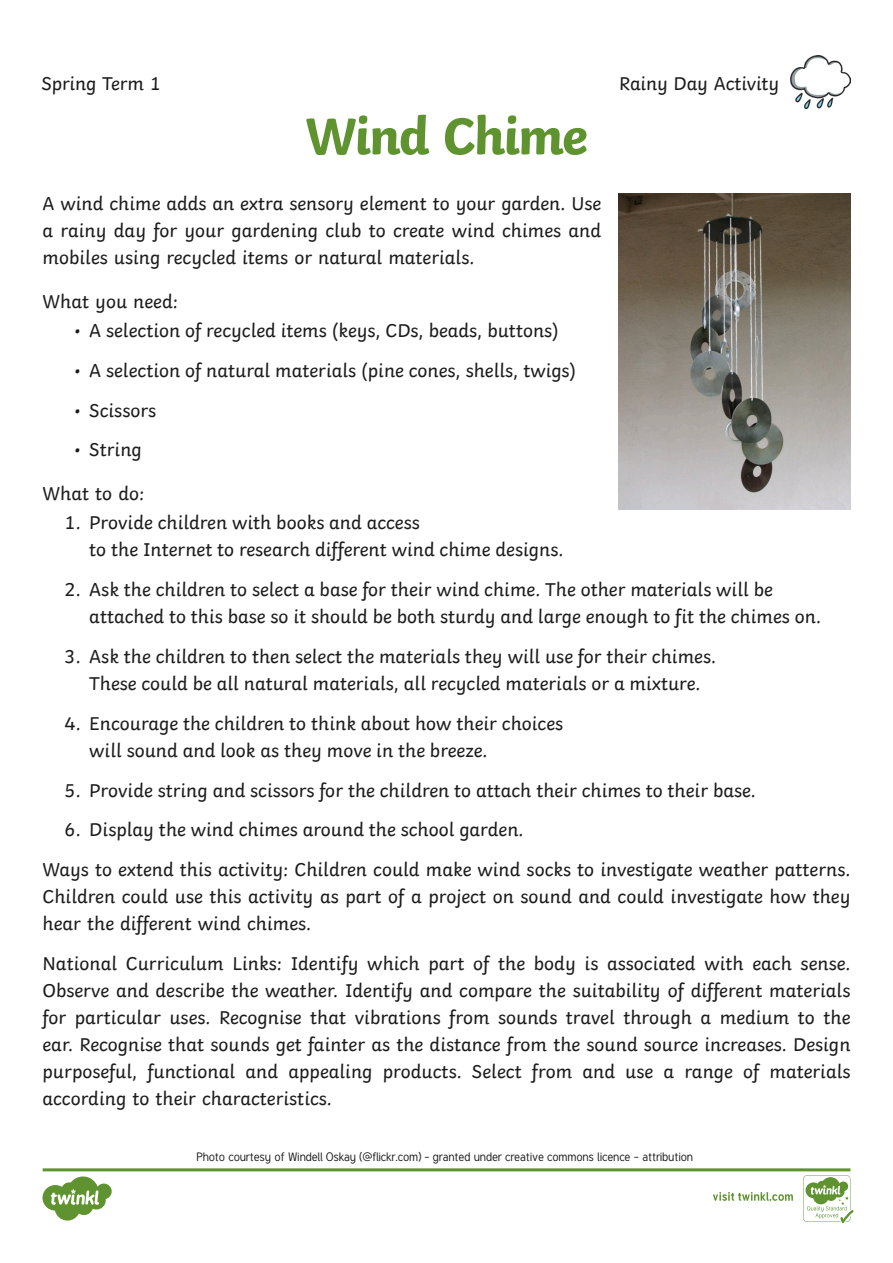
<style>
.page{position:relative;width:893px;height:1263px;background:#fff}
.page>*{position:absolute;margin:0;border:0;box-sizing:border-box;transform-origin:0 0}
.Heading_1{font:700 54px "Twinkl";letter-spacing:-.035em;color:#5f932f}
.Heading_3{font:19.5px/27px "Twinkl";color:#1c1c1c;text-align:justify}
.t1{font:12px "Tuffy";letter-spacing:-.01em;color:#1c1c1c}
</style>
<div class="page">
<img style="left:618px;top:193px;width:232px;height:317px">
<img style="left:790px;top:55px;width:60px;height:53px">
<svg style="left:43px;top:1168px;width:810px;height:55px"></svg>
<p class="Heading_3" style="left:41px;top:68px;width:121px">Spring Term 1</p>
<p class="Heading_1" style="left:305px;top:91px;width:284px">Wind Chime</p>
<p class="Heading_3" style="left:619px;top:68px;width:161px">Rainy Day Activity</p>
<p class="Heading_3" style="left:43px;top:188px;width:560px">A wind chime adds an extra sensory element to your garden. Use a rainy day for your gardening club to create wind chimes and mobiles using recycled items or natural materials.</p>
<p class="Heading_3" style="left:43px;top:286px;width:137px">What you need:</p>
<p class="Heading_3" style="left:74px;top:315px;width:486px">• A selection of recycled items (keys, CDs, beads, buttons)</p>
<p class="Heading_3" style="left:74px;top:355px;width:504px">• A selection of natural materials (pine cones, shells, twigs)</p>
<p class="Heading_3" style="left:74px;top:395px;width:84px">• Scissors</p>
<p class="Heading_3" style="left:74px;top:434px;width:69px">• String</p>
<p class="Heading_3" style="left:43px;top:478px;width:103px">What to do:</p>
<p class="Heading_3" style="left:89px;top:508px;width:476px;text-indent:-25px">1. Provide children with books and access<br>to the Internet to research different wind chime designs.</p>
<p class="Heading_3" style="left:89px;top:574px;width:733px;text-indent:-25px">2. Ask the children to select a base for their wind chime. The other materials will be attached to this base so it should be both sturdy and large enough to fit the chimes on.</p>
<p class="Heading_3" style="left:64px;top:641px;width:653px;text-align:center">3. Ask the children to then select the materials they will use for their chimes.<br>These could be all natural materials, all recycled materials or a mixture.</p>
<p class="Heading_3" style="left:89px;top:708px;width:475px;text-indent:-25px">4. Encourage the children to think about how their choices will sound and look as they move in the breeze.</p>
<p class="Heading_3" style="left:64px;top:775px;width:693px">5. Provide string and scissors for the children to attach their chimes to their base.</p>
<p class="Heading_3" style="left:64px;top:814px;width:461px">6. Display the wind chimes around the school garden.</p>
<p class="Heading_3" style="left:43px;top:854px;width:809px">Ways to extend this activity: Children could make wind socks to investigate weather patterns.<br>Children could use this activity as part of a project on sound and could investigate how they hear the different wind chimes.</p>
<p class="Heading_3" style="left:43px;top:948px;width:809px">National Curriculum Links: Identify which part of the body is associated with each sense.<br>Observe and describe the weather. Identify and compare the suitability of different materials for particular uses. Recognise that vibrations from sounds travel through a medium to the ear. Recognise that sounds get fainter as the distance from the sound source increases. Design purposeful, functional and appealing products. Select from and use a range of materials according to their characteristics.</p>
<p class="t1" style="left:196px;top:1149px;width:498px">Photo courtesy of Windell Oskay (@flickr.com) - granted under creative commons licence - attribution</p>
</div>
